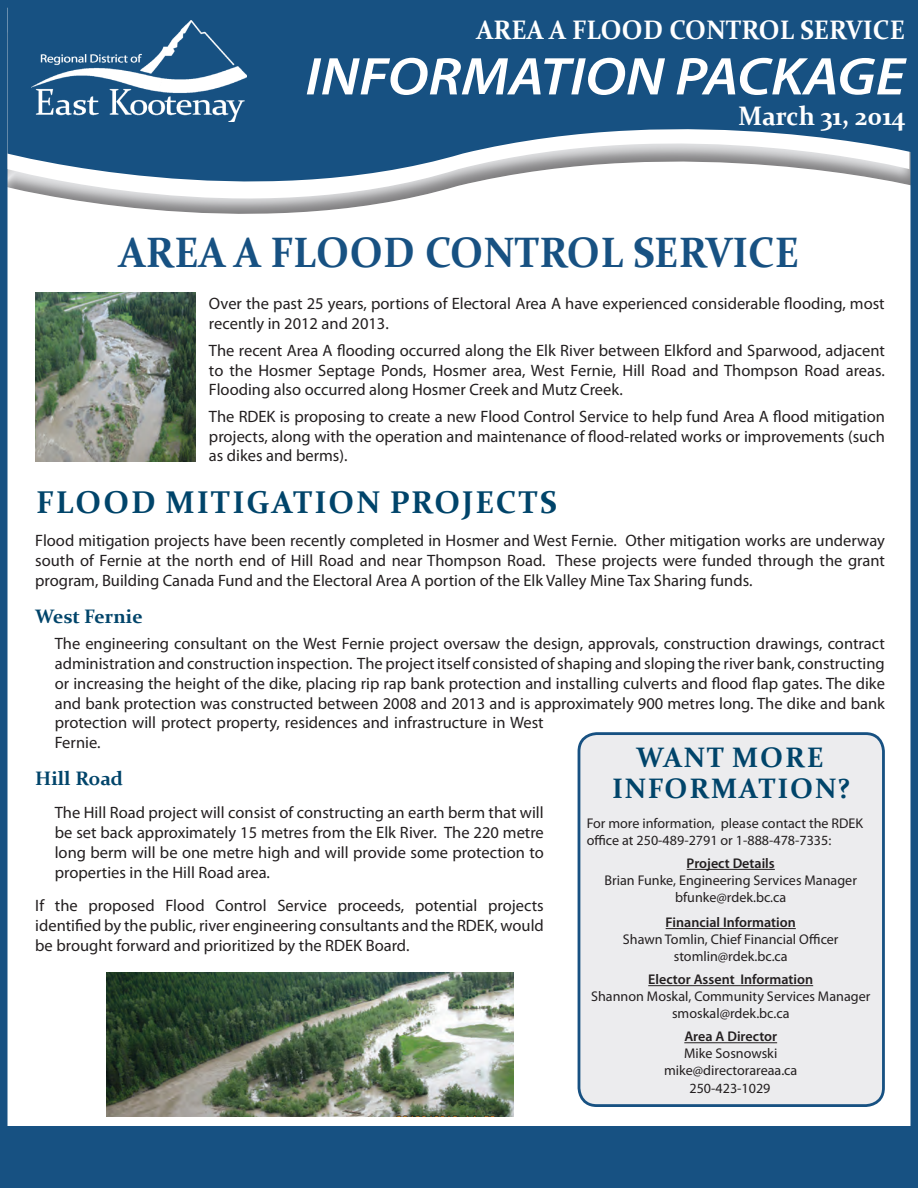
<style>
.page{position:relative;width:918px;height:1188px;background:#fff}
.page>*{position:absolute;margin:0;border:0;box-sizing:border-box;transform-origin:0 0}
.t1{font:italic 600 53.55px "Myriad Pro";color:#fff;scale:1.1 1}
.t2{font:700 42.6px "Constantia";color:#175182;scale:.95 1}
.t3{font:700 31.5px "Constantia";letter-spacing:.06em;color:#00446a}
.t4{font:700 28.2px/31px "Constantia";letter-spacing:.06em;color:#00446a;text-align:center}
.t5{font:700 26.85px "Constantia";color:#fff;scale:.95 1}
.t6{font:700 19.5px "Constantia";color:#00446a}
.t7{font:16.5px/19.8px "Myriad Pro";color:#231f20;text-align:justify}
.t8{font:14.1px/17px "Myriad Pro";color:#231f20;text-align:center}
.t9{font:600 14.1px "Myriad Pro";color:#231f20}
</style>
<div class="page">
<div style="left:0;top:0;width:918px;height:1188px;border:8px solid #175182"></div>
<svg style="left:8px;top:0;width:910px;height:216px;fill:#175182"></svg>
<img style="left:32px;top:21px;width:215px;height:100px">
<img style="left:35px;top:292px;width:160px;height:169px">
<div style="left:4px;top:1126px;width:914px;height:54px;background:#175182"></div>
<div style="left:579px;top:734px;width:304px;height:372px;background:#ececee;border-radius:18px"></div>
<hr style="left:687px;top:869px;width:88px;height:1px;background:#231f20">
<hr style="left:666px;top:928px;width:130px;height:1px;background:#231f20">
<hr style="left:648px;top:985px;width:165px;height:1px;background:#231f20">
<hr style="left:684px;top:1042px;width:93px;height:1px;background:#231f20">
<div style="left:578px;top:732px;width:307px;height:375px;border:3px solid #175182;border-radius:18px"></div>
<img style="left:107px;top:972px;width:406px;height:144px">
<h3 class="t5" style="left:477px;top:12px;width:453px">AREA A FLOOD CONTROL SERVICE</h3>
<h1 class="t1" style="left:305px;top:42px;width:547px">INFORMATION PACKAGE</h1>
<h3 class="t5" style="left:738px;top:97px;width:177px">March 31, 2014</h3>
<h2 class="t2" style="left:119px;top:224px;width:718px">AREA A FLOOD CONTROL SERVICE</h2>
<p class="t7" style="left:209px;top:294px;width:677px">Over the past 25 years, portions of Electoral Area A have experienced considerable flooding, most recently in 2012 and 2013.</p>
<p class="t7" style="left:209px;top:340px;width:677px">The recent Area A flooding occurred along the Elk River between Elkford and Sparwood, adjacent to the Hosmer Septage Ponds, Hosmer area, West Fernie, Hill Road and Thompson Road areas.<br>Flooding also occurred along Hosmer Creek and Mutz Creek.</p>
<p class="t7" style="left:209px;top:406px;width:677px">The RDEK is proposing to create a new Flood Control Service to help fund Area A flood mitigation projects, along with the operation and maintenance of flood-related works or improvements (such as dikes and berms).</p>
<h3 class="t3" style="left:36px;top:480px;width:45px">Flood</h3>
<h3 class="t3" style="left:166px;top:480px;width:129px">Mitigation</h3>
<h3 class="t3" style="left:390px;top:480px;width:34px">Pro</h3>
<h3 class="t3" style="left:462px;top:480px;width:34px">jects</h3>
<p class="t7" style="left:35px;top:530px;width:851px">Flood mitigation projects have been recently completed in Hosmer and West Fernie. Other mitigation works are underway south of Fernie at the north end of Hill Road and near Thompson Road. These projects were funded through the grant program, Building Canada Fund and the Electoral Area A portion of the Elk Valley Mine Tax Sharing funds.</p>
<p class="t6" style="left:35px;top:602px;width:109px">West Fernie</p>
<p class="t7" style="left:55px;top:633px;width:832px;text-align:left">The engineering consultant on the West Fernie project oversaw the design, approvals, construction drawings, contract administration and construction inspection. The project itself consisted of shaping and sloping the river bank, constructing or increasing the height of the dike, placing rip rap bank protection and installing culverts and flood flap gates. The dike and bank protection was constructed between 2008 and 2013 and is approximately 900 metres long. The dike and bank protection will protect property, residences and infrastructure in West<br>Fernie.</p>
<p class="t6" style="left:35px;top:765px;width:89px">Hill Road</p>
<p class="t7" style="left:55px;top:803px;width:491px">The Hill Road project will consist of constructing an earth berm that will be set back approximately 15 metres from the Elk River. The 220 metre long berm will be one metre high and will provide some protection to properties in the Hill Road area.</p>
<p class="t7" style="left:35px;top:895px;width:510px">If the proposed Flood Control Service proceeds, potential projects identified by the public, river engineering consultants and the RDEK, would be brought forward and prioritized by the RDEK Board.</p>
<h3 class="t4" style="left:612px;top:741px;width:239px">WANT MORE<br>INFORMATION?</h3>
<p class="t8" style="left:587px;top:814px;width:278px;text-align:left">For more information, please contact the RDEK office at 250-489-2791 or 1-888-478-7335:</p>
<p class="t9" style="left:687px;top:854px;width:90px">Project Details</p>
<p class="t8" style="left:605px;top:871px;width:254px">Brian Funke, Engineering Services Manager bfunke@rdek.bc.ca</p>
<p class="t9" style="left:666px;top:913px;width:132px">Financial Information</p>
<p class="t8" style="left:623px;top:931px;width:217px">Shawn Tomlin, Chief Financial Officer stomlin@rdek.bc.ca</p>
<p class="t9" style="left:648px;top:971px;width:166px">Elector Assent Information</p>
<p class="t8" style="left:591px;top:988px;width:281px">Shannon Moskal, Community Services Manager smoskal@rdek.bc.ca</p>
<p class="t9" style="left:684px;top:1028px;width:94px">Area A Director</p>
<p class="t8" style="left:664px;top:1045px;width:135px;line-height:17.4px">Mike Sosnowski mike@directorareaa.ca<br>250-423-1029</p>
</div>
